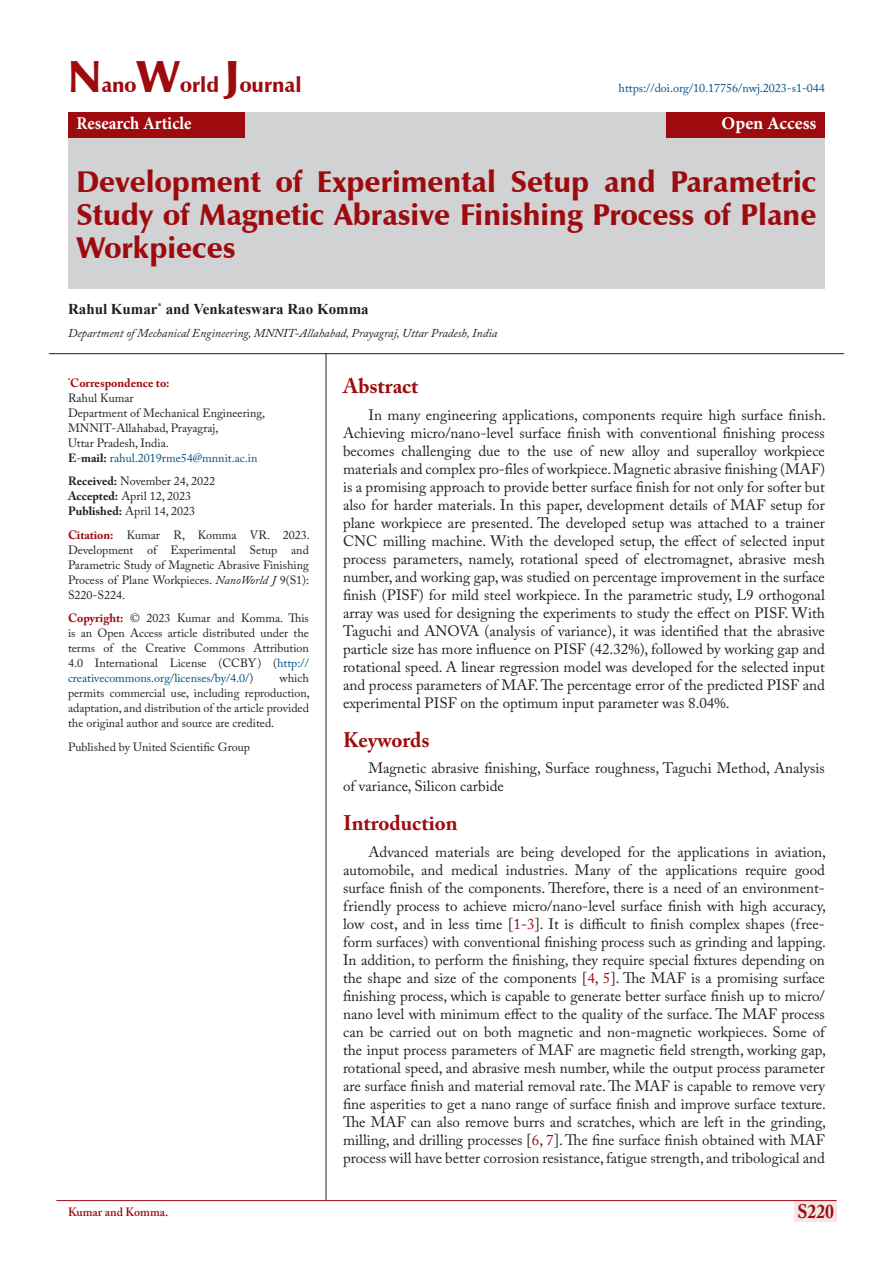
<style>
.page{position:relative;width:893px;height:1263px;background:#fff}
.page>*{position:absolute;margin:0;border:0;box-sizing:border-box;transform-origin:0 0}
.t1{font:900 30px/33px "Zapf Humanist 601 BT";color:#9e0b0f;text-align:justify}
.s8{font:700 21px "Adobe Caslon Pro";color:#9e0b0f}
.t2{font:900 21px "Zapf Humanist 601 BT";color:#9e0b0f}
.t3{font:700 19.5px "Adobe Caslon Pro";color:#9e0b0f;scale:.9 1}
.t4{font:700 18px "Minion Pro";color:#fff;scale:.93 1}
.t5{font:700 18px "Minion Pro";color:#fff}
.t6{font:15px/18px "Adobe Caslon Pro";color:#231f20;text-align:justify}
.t7{font:700 15px "Times New Roman";color:#231f20}
.t8{font:12px/15px "Adobe Caslon Pro";color:#231f20;text-align:justify}
.t9{font:italic 12px "Adobe Caslon Pro";color:#231f20}
.t10{font:12px "Adobe Caslon Pro";color:#005082}
.t11{font:600 12px "Adobe Caslon Pro";color:#9e0b0f}
.s1{font-size:45px}
.s2{font-weight:700;color:#9e0b0f}
.s3{font-weight:700}
.s4{color:#005082}
.s5{font-style:italic}
.s6{color:#9e0b0f}
</style>
<div class="page">
<div style="left:794px;top:1200px;width:43px;height:21px;background:#f5e7e7"></div>
<hr style="left:56px;top:1200px;width:781px;height:1px;background:#9e0b0f">
<div style="left:68px;top:112px;width:757px;height:177px;background:#d1d2d4"></div>
<div style="left:68px;top:112px;width:177px;height:26px;background:#9e0b0f"></div>
<div style="left:666px;top:112px;width:159px;height:26px;background:#9e0b0f"></div>
<hr style="left:326px;top:353px;width:1px;height:847px;background:#231f20">
<hr style="left:49px;top:353px;width:795px;height:1px;background:#231f20">
<p class="t2" style="left:68px;top:72px;width:235px"><span class="s1">N</span>ano<span class="s1">W</span>orld <span class="s1">J</span>ournal</p>
<p class="t4" style="left:77px;top:111px;width:125px">Research Article</p>
<p class="t5" style="left:721px;top:111px;width:96px">Open Access</p>
<p class="t10" style="left:619px;top:81px;width:208px">https://doi.org/10.17756/nwj.2023-s1-044</p>
<p class="t1" style="left:77px;top:165px;width:741px">Development of Experimental Setup and Parametric Study of Magnetic Abrasive Finishing Process of Plane Workpieces</p>
<p class="t7" style="left:68px;top:299px;width:302px">Rahul Kumar<sup>*</sup> and Venkateswara Rao Komma</p>
<p class="t9" style="left:68px;top:325px;width:431px">Department of Mechanical Engineering, MNNIT-Allahabad, Prayagraj, Uttar Pradesh, India</p>
<p class="t8" style="left:68px;top:375px;width:199px;text-align:left"><sup>*</sup><span class="s2">Correspondence to:<br></span>Rahul Kumar<br>Department of Mechanical Engineering,<br>MNNIT-Allahabad, Prayagraj,<br>Uttar Pradesh, India.<br><span class="s3">E</span>-<span class="s3">mail:</span> <span class="s4">rahul.2019rme54@mnnit.ac.in</span></p>
<p class="t8" style="left:68px;top:474px;width:149px;text-align:left"><span class="s3">Received:</span> November 24, 2022<br><span class="s3">Accepted:</span> April 12, 2023<br><span class="s3">Published:</span> April 14, 2023</p>
<p class="t8" style="left:68px;top:527px;width:243px"><span class="s2">Citation:</span> Kumar R, Komma VR. 2023.<br>Development of Experimental Setup and Parametric Study of Magnetic Abrasive Finishing Process of Plane Workpieces. <span class="s5">NanoWorld J</span> 9(S1):<br>S220-S224.</p>
<p class="t8" style="left:68px;top:611px;width:242px"><span class="s2">Copyright:</span> © 2023 Kumar and Komma. This is an Open Access article distributed under the terms of the Creative Commons Attribution 4.0 International License (CCBY) (<span class="s4">http:// creativecommons.org/licenses/by/4.0/</span>)</p>
<p class="s8" style="left:343px;top:374px;width:77px">Abstract</p>
<p class="t6" style="left:343px;top:406px;width:484px;text-indent:26px">In many engineering applications, components require high surface finish.<br>Achieving micro/nano-level surface finish with conventional finishing process becomes challenging due to the use of new alloy and superalloy workpiece materials and complex pro-files of workpiece. Magnetic abrasive finishing (MAF) is a promising approach to provide better surface finish for not only for softer but also for harder materials. In this paper, development details of MAF setup for plane workpiece are presented. The developed setup was attached to a trainer CNC milling machine. With the developed setup, the effect of selected input process parameters, namely, rotational speed of electromagnet, abrasive mesh number, and working gap, was studied on percentage improvement in the surface finish (PISF) for mild steel workpiece. In the parametric study, L9 orthogonal array was used for designing the experiments to study the effect on PISF. With Taguchi and ANOVA (analysis of variance), it was identified that the abrasive particle size has more influence on PISF (42.32%), followed by working gap and rotational speed. A linear regression model was developed for the selected input and process parameters of MAF. The percentage error of the predicted PISF and experimental PISF on the optimum input parameter was 8.04%.</p>
<p class="s8" style="left:343px;top:727px;width:88px">Keywords</p>
<p class="t6" style="left:343px;top:759px;width:483px;text-indent:26px">Magnetic abrasive finishing, Surface roughness, Taguchi Method, Analysis of variance, Silicon carbide</p>
<p class="s8" style="left:343px;top:811px;width:116px">Introduction</p>
<p class="t6" style="left:343px;top:843px;width:485px;text-indent:26px">Advanced materials are being developed for the applications in aviation, automobile, and medical industries. Many of the applications require good surface finish of the components. Therefore, there is a need of an environment&shy;friendly process to achieve micro/nano-level surface finish with high accuracy, low cost, and in less time [<span class="s6">1</span>-<span class="s6">3</span>]. It is difficult to finish complex shapes (free&shy;form surfaces) with conventional finishing process such as grinding and lapping.<br>In addition, to perform the finishing, they require special fixtures depending on the shape and size of the components [<span class="s6">4</span>, <span class="s6">5</span>]. The MAF is a promising surface finishing process, which is capable to generate better surface finish up to micro/ nano level with minimum effect to the quality of the surface. The MAF process can be carried out on both magnetic and non-magnetic workpieces. Some of the input process parameters of MAF are magnetic field strength, working gap, rotational speed, and abrasive mesh number, while the output process parameter are surface finish and material removal rate. The MAF is capable to remove very fine asperities to get a nano range of surface finish and improve surface texture.<br>The MAF can also remove burrs and scratches, which are left in the grinding, milling, and drilling processes [<span class="s6">6</span>, <span class="s6">7</span>]. The fine surface finish obtained with MAF process will have better corrosion resistance, fatigue strength, and tribological and</p>
<p class="t8" style="left:68px;top:671px;width:243px;text-indent:212px">which permits commercial use, including reproduction, adaptation, and distribution of the article provided the original author and source are credited.</p>
<p class="t8" style="left:68px;top:739px;width:183px">Published by United Scientific Group</p>
<p class="t11" style="left:68px;top:1204px;width:102px">Kumar and Komma.</p>
<h3 class="t3" style="left:797px;top:1200px;width:42px">S220</h3>
</div>
